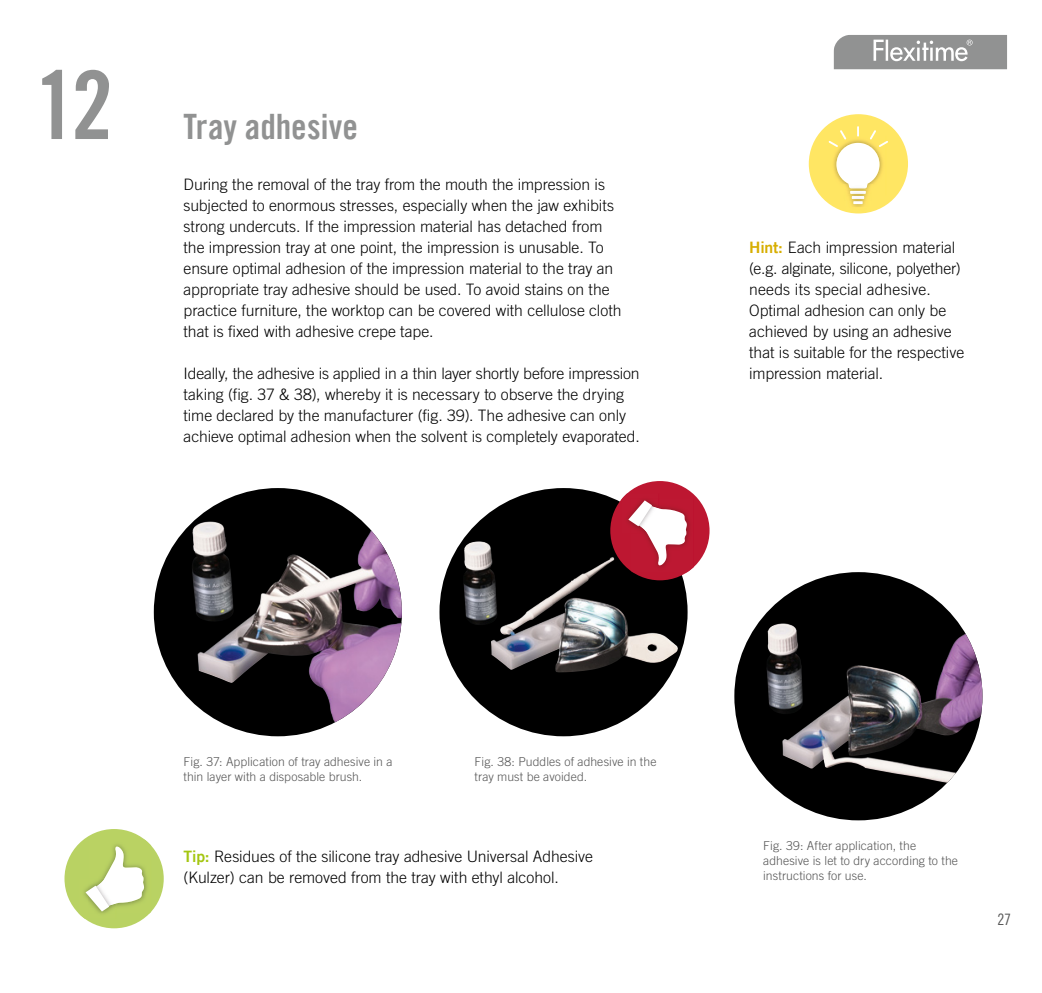
<style>
.page{position:relative;width:1042px;height:993px;background:#fff}
.page>*{position:absolute;margin:0;border:0;box-sizing:border-box;transform-origin:0 0}
.t1{font:94.5px "Trade Gothic LT Com Bd Cn 20";color:#919292}
.t2{font:35px "Trade Gothic LT Com Bd Cn 20";color:#919292}
.t3{font:300 15.75px/21px "Trade Gothic LT Com";color:#000}
.t4{font:15.75px "Trade Gothic LT Com Cn 18";color:#565656}
.t5{font:300 12.25px/14.7px "Trade Gothic LT Com";letter-spacing:.01em;color:#565656}
.s1{font-family:"Trade Gothic LT Com Bd 2";font-weight:400;color:#d7ae00}
.s2{font-family:"Trade Gothic LT Com Bd 2";font-weight:400;color:#a4c611}
</style>
<div class="page">
<svg style="left:833px;top:35px;width:174px;height:34px;background:#9e9f9f"></svg>
<div style="left:154px;top:488px;width:248px;height:248px;background:#000;border-radius:50%"></div>
<img style="left:191px;top:521px;width:210px;height:201px">
<div style="left:439px;top:488px;width:248px;height:248px;background:#000;border-radius:50%"></div>
<img style="left:463px;top:541px;width:216px;height:131px">
<div style="left:734px;top:572px;width:248px;height:248px;background:#000;border-radius:50%"></div>
<img style="left:766px;top:623px;width:192px;height:159px">
<div style="left:64px;top:828px;width:100px;height:100px;background:#b9d263;border-radius:50%"></div>
<img style="left:144px;top:839px;width:7px;height:74px">
<img style="left:79px;top:889px;width:7px;height:29px">
<img style="left:98px;top:911px;width:10px;height:2px">
<svg style="left:86px;top:845px;width:58px;height:66px"></svg>
<div style="left:610px;top:481px;width:99px;height:99px;background:#bd1731;border-radius:50%"></div>
<img style="left:631px;top:517px;width:63px;height:55px">
<svg style="left:628px;top:500px;width:59px;height:65px"></svg>
<div style="left:809px;top:114px;width:99px;height:99px;background:#ffe663;border-radius:50%"></div>
<img style="left:847px;top:188px;width:22px;height:1px">
<img style="left:847px;top:189px;width:22px;height:5px">
<img style="left:850px;top:191px;width:15px;height:3px">
<svg style="left:847px;top:194px;width:22px;height:10px"></svg>
<svg style="left:828px;top:126px;width:60px;height:62px"></svg>
<h1 class="t1" style="left:35px;top:48px;width:80px">12</h1>
<h2 class="t2" style="left:184px;top:105px;width:176px">Tray adhesive</h2>
<p class="t3" style="left:184px;top:173px;width:439px">During the removal of the tray from the mouth the impression is subjected to enormous stresses, especially when the jaw exhibits strong undercuts. If the impression material has detached from the impression tray at one point, the impression is unusable. To ensure optimal adhesion of the impression material to the tray an appropriate tray adhesive should be used. To avoid stains on the practice furniture, the worktop can be covered with cellulose cloth that is fixed with adhesive crepe tape.</p>
<p class="t3" style="left:184px;top:362px;width:458px">Ideally, the adhesive is applied in a thin layer shortly before impression taking (fig. 37 &amp; 38), whereby it is necessary to observe the drying time declared by the manufacturer (fig. 39). The adhesive can only achieve optimal adhesion when the solvent is completely evaporated.</p>
<p class="t3" style="left:749px;top:236px;width:216px"><span class="s1">Hint:</span> Each impression material (e.g. alginate, silicone, polyether) needs its special adhesive.<br>Optimal adhesion can only be achieved by using an adhesive that is suitable for the respective impression material.</p>
<p class="t5" style="left:184px;top:754px;width:211px">Fig. 37: Application of tray adhesive in a thin layer with a disposable brush.</p>
<p class="t5" style="left:474px;top:754px;width:183px">Fig. 38: Puddles of adhesive in the tray must be avoided.</p>
<p class="t3" style="left:184px;top:845px;width:411px"><span class="s2">Tip:</span> Residues of the silicone tray adhesive Universal Adhesive (Kulzer) can be removed from the tray with ethyl alcohol.</p>
<p class="t5" style="left:763px;top:838px;width:196px">Fig. 39: After application, the adhesive is let to dry according to the instructions for use.</p>
<p class="t4" style="left:997px;top:910px;width:15px">27</p>
</div>
